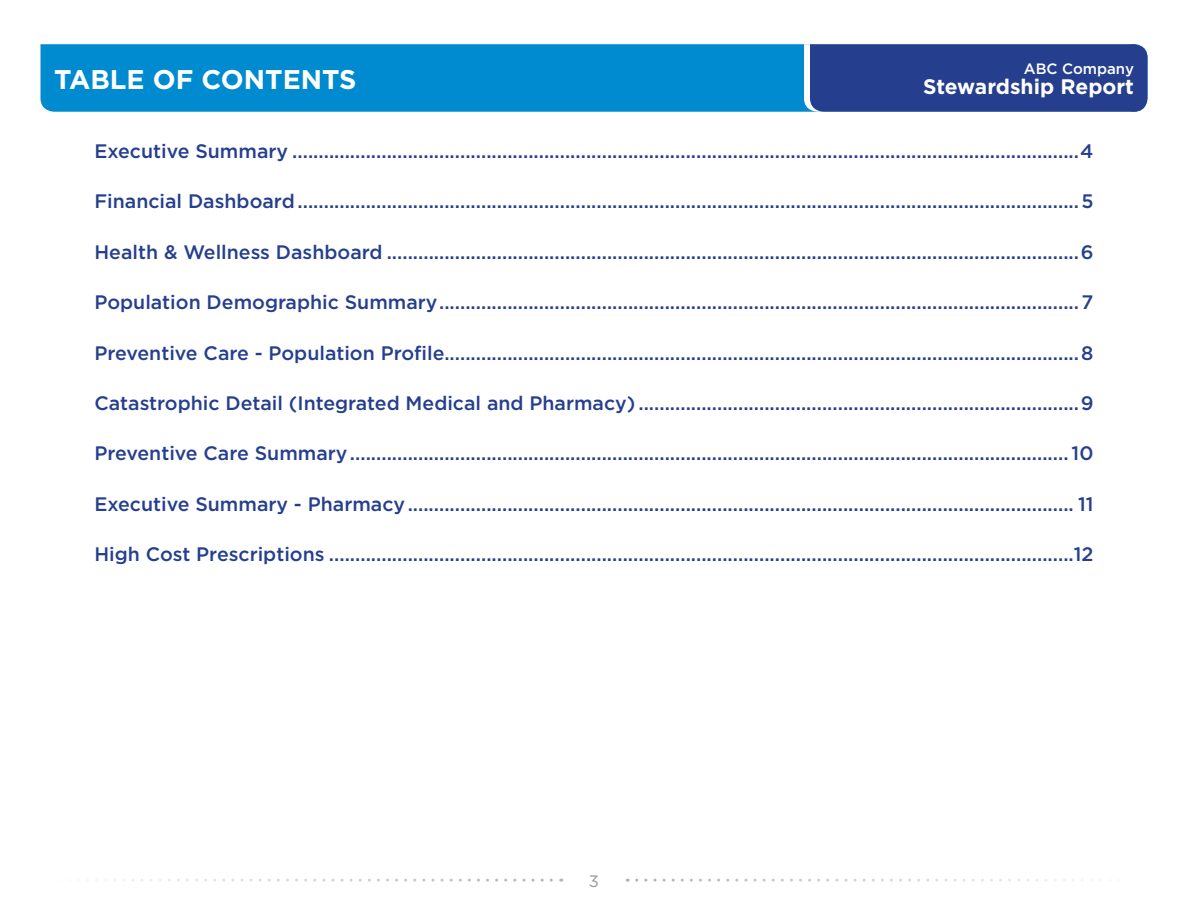
<style>
.page{position:relative;width:1188px;height:918px;background:#fff}
.page>*{position:absolute;margin:0;border:0;box-sizing:border-box;transform-origin:0 0}
.t1{font:700 27px "Gotham";color:#fff}
.t2{font:700 21px "Gotham";color:#fff}
.t3{font:500 19.5px "Gotham";color:#253f8e}
.t4{font:16.5px "Gotham";color:#939598}
.t5{font:500 15px "Gotham";color:#fff}
</style>
<div class="page">
<div style="left:40px;top:44px;width:764px;height:68px;background:#008ad0"></div>
<div style="left:804px;top:44px;width:344px;height:68px;background:#253f8e"></div>
<svg style="left:114px;top:879px;width:448px;height:3px"></svg>
<svg style="left:627px;top:879px;width:447px;height:3px"></svg>
<h1 class="t1" style="left:54px;top:64px;width:304px">TABLE OF CONTENTS</h1>
<p class="t5" style="left:1024px;top:61px;width:112px">ABC Company</p>
<p class="t2" style="left:923px;top:74px;width:212px">Stewardship Report</p>
<p class="t3" style="left:94px;top:140px;width:1001px">Executive Summary ......................................................................................................................................................4</p>
<p class="t3" style="left:95px;top:190px;width:1001px">Financial Dashboard.....................................................................................................................................................5</p>
<p class="t3" style="left:94px;top:241px;width:1001px">Health &amp; Wellness Dashboard ....................................................................................................................................6</p>
<p class="t3" style="left:94px;top:291px;width:1001px">Population Demographic Summary..........................................................................................................................7</p>
<p class="t3" style="left:94px;top:342px;width:1001px">Preventive Care - Population Profile.........................................................................................................................8</p>
<p class="t3" style="left:94px;top:392px;width:1000px">Catastrophic Detail (Integrated Medical and Pharmacy) ....................................................................................9</p>
<p class="t3" style="left:94px;top:442px;width:1001px">Preventive Care Summary......................................................................................................................................... 10</p>
<p class="t3" style="left:94px;top:493px;width:1001px">Executive Summary - Pharmacy............................................................................................................................... 11</p>
<p class="t3" style="left:94px;top:543px;width:1001px">High Cost Prescriptions ..............................................................................................................................................12</p>
<p class="t4" style="left:589px;top:872px;width:12px">3</p>
</div>
